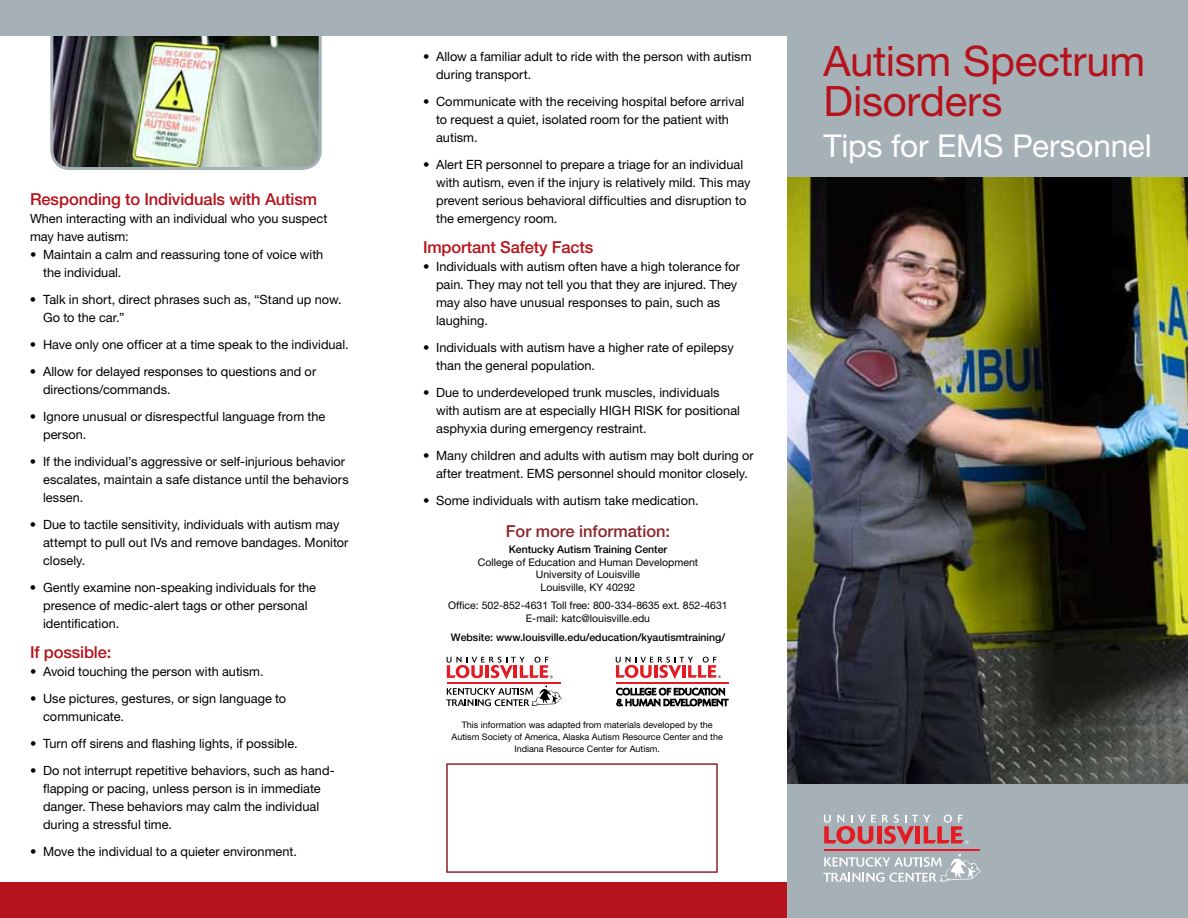
<style>
.page{position:relative;width:1188px;height:918px;background:#fff}
.page>*{position:absolute;margin:0;border:0;box-sizing:border-box;transform-origin:0 0}
.t1{font:42px/39px "Helvetica Neue LT Std";letter-spacing:-.005em;color:#b5121b}
.t2{font:31.5px "Helvetica Neue LT Std";letter-spacing:-.005em;color:#fff}
.t3{font:500 16.5px "Helvetica Neue LT Std";letter-spacing:-.01em;color:#b5121b}
.t4{font:500 16.5px "Helvetica Neue LT Std";color:#8a2529}
.t5{font:12.75px/18px "Helvetica Neue LT Std";color:#000}
.t6{font:10.5px/12.6px "Helvetica Neue LT Std";color:#000;text-align:center}
.t7{font:500 10.5px "Helvetica Neue LT Std";color:#000}
.t8{font:9px/12px "Helvetica Neue LT Std";color:#000;text-align:center}
</style>
<div class="page">
<div style="left:0;top:882px;width:1188px;height:36px;background:#b5121b"></div>
<div style="left:788px;top:0;width:400px;height:918px;background:#a5b0b7"></div>
<img style="left:788px;top:178px;width:400px;height:606px">
<svg style="left:824px;top:815px;width:157px;height:67px"></svg>
<svg style="left:446px;top:657px;width:116px;height:49px"></svg>
<svg style="left:616px;top:688px;width:112px;height:18px"></svg>
<hr style="left:616px;top:682px;width:112px;height:1px;background:#e31b23">
<svg style="left:616px;top:657px;width:105px;height:22px"></svg>
<div style="left:446px;top:763px;width:272px;height:110px;border:2px solid #8a2529"></div>
<img style="left:54px;top:36px;width:264px;height:130px">
<div style="left:50px;top:13px;width:272px;height:157px;border:3px solid #a5b0b7;border-radius:18px"></div>
<div style="left:0;top:0;width:789px;height:36px;background:#a5b0b7"></div>
<p class="t3" style="left:30px;top:189px;width:289px">Responding to Individuals with Autism</p>
<p class="t5" style="left:30px;top:209px;width:299px">When interacting with an individual who you suspect may have autism:</p>
<p class="t5" style="left:43px;top:245px;width:282px;text-indent:-13px">• Maintain a calm and reassuring tone of voice with the individual.</p>
<p class="t5" style="left:43px;top:290px;width:300px;text-indent:-13px">• Talk in short, direct phrases such as, “Stand up now.<br>Go to the car.”</p>
<p class="t5" style="left:30px;top:335px;width:320px">• Have only one officer at a time speak to the individual.</p>
<p class="t5" style="left:43px;top:362px;width:275px;text-indent:-13px">• Allow for delayed responses to questions and or directions/commands.</p>
<p class="t5" style="left:43px;top:407px;width:284px;text-indent:-13px">• Ignore unusual or disrespectful language from the person.</p>
<p class="t5" style="left:43px;top:452px;width:307px;text-indent:-13px">• If the individual’s aggressive or self-injurious behavior escalates, maintain a safe distance until the behaviors lessen.</p>
<p class="t5" style="left:43px;top:515px;width:307px;text-indent:-13px">• Due to tactile sensitivity, individuals with autism may attempt to pull out IVs and remove bandages. Monitor closely.</p>
<p class="t5" style="left:43px;top:578px;width:274px;text-indent:-13px">• Gently examine non-speaking individuals for the presence of medic-alert tags or other personal identification.</p>
<p class="t3" style="left:30px;top:642px;width:83px">If possible:</p>
<p class="t5" style="left:30px;top:662px;width:235px">• Avoid touching the person with autism.</p>
<p class="t5" style="left:43px;top:689px;width:245px;text-indent:-13px">• Use pictures, gestures, or sign language to communicate.</p>
<p class="t5" style="left:30px;top:734px;width:269px">• Turn off sirens and flashing lights, if possible.</p>
<p class="t5" style="left:43px;top:761px;width:293px;text-indent:-13px">• Do not interrupt repetitive behaviors, such as hand&shy;flapping or pacing, unless person is in immediate danger. These behaviors may calm the individual during a stressful time.</p>
<p class="t5" style="left:30px;top:842px;width:269px">• Move the individual to a quieter environment.</p>
<p class="t5" style="left:436px;top:47px;width:317px;text-indent:-13px">• Allow a familiar adult to ride with the person with autism during transport.</p>
<p class="t5" style="left:436px;top:92px;width:310px;text-indent:-13px">• Communicate with the receiving hospital before arrival to request a quiet, isolated room for the patient with autism.</p>
<p class="t5" style="left:436px;top:155px;width:316px;text-indent:-13px">• Alert ER personnel to prepare a triage for an individual with autism, even if the injury is relatively mild. This may prevent serious behavioral difficulties and disruption to the emergency room.</p>
<p class="t3" style="left:423px;top:237px;width:172px">Important Safety Facts</p>
<p class="t5" style="left:436px;top:257px;width:306px;text-indent:-13px">• Individuals with autism often have a high tolerance for pain. They may not tell you that they are injured. They may also have unusual responses to pain, such as laughing.</p>
<p class="t5" style="left:436px;top:338px;width:299px;text-indent:-13px">• Individuals with autism have a higher rate of epilepsy than the general population.</p>
<p class="t5" style="left:436px;top:383px;width:305px;text-indent:-13px">• Due to underdeveloped trunk muscles, individuals with autism are at especially HIGH RISK for positional asphyxia during emergency restraint.</p>
<p class="t5" style="left:423px;top:446px;width:332px;text-align:center">• Many children and adults with autism may bolt during or after treatment. EMS personnel should monitor closely.</p>
<p class="t5" style="left:423px;top:491px;width:277px">• Some individuals with autism take medication.</p>
<p class="t4" style="left:506px;top:522px;width:166px">For more information:</p>
<p class="t7" style="left:509px;top:543px;width:160px">Kentucky Autism Training Center</p>
<p class="t6" style="left:478px;top:555px;width:222px">College of Education and Human Development<br>University of Louisville<br>Louisville, KY 40292</p>
<p class="t6" style="left:448px;top:599px;width:281px">Office: 502-852-4631 Toll free: 800-334-8635 ext. 852-4631<br>E-mail: katc@louisville.edu</p>
<p class="t7" style="left:451px;top:631px;width:276px">Website: www.louisville.edu/education/kyautismtraining/</p>
<p class="t8" style="left:452px;top:719px;width:273px">This information was adapted from materials developed by the<br>Autism Society of America, Alaska Autism Resource Center and the<br>Indiana Resource Center for Autism.</p>
<h1 class="t1" style="left:824px;top:41px;width:323px">Autism Spectrum<br>Disorders</h1>
<h2 class="t2" style="left:824px;top:127px;width:330px">Tips for EMS Personnel</h2>
</div>
